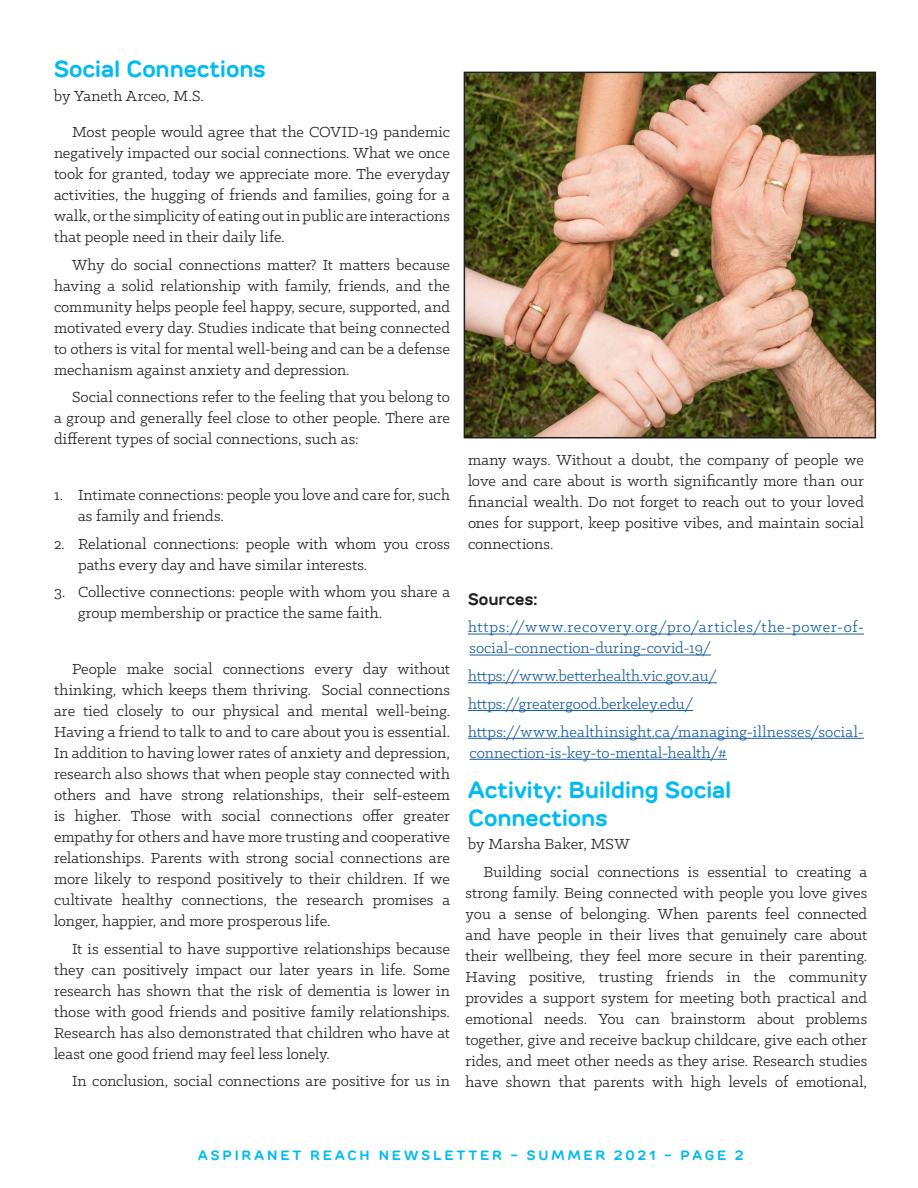
<style>
.page{position:relative;width:918px;height:1188px;background:#fff}
.page>*{position:absolute;margin:0;border:0;box-sizing:border-box;transform-origin:0 0}
.subhead{font:700 23.25px/27.8px "TT Rounds";letter-spacing:-.005em;color:#00bbf1}
.body{font:16.5px/21px "Klinic Slab";color:#231f20;text-align:justify}
.body-2{font:16.5px/21px "Klinic Slab";letter-spacing:.01em;color:#175d9e}
.body-3{font:16.5px/21px "Klinic Slab";letter-spacing:.03em;color:#175d9e}
.body-4{font:700 16.5px "TT Rounds";letter-spacing:.01em;color:#231f20}
.subhead-2{font:700 13.5px "TT Rounds";letter-spacing:.22em;color:#00bbf1}
</style>
<div class="page">
<hr style="left:468px;top:634px;width:396px;height:1px;background:#175d9e">
<hr style="left:470px;top:655px;width:241px;height:1px;background:#175d9e">
<hr style="left:468px;top:682px;width:249px;height:1px;background:#175d9e">
<hr style="left:468px;top:710px;width:225px;height:1px;background:#175d9e">
<hr style="left:468px;top:738px;width:396px;height:1px;background:#175d9e">
<hr style="left:470px;top:759px;width:257px;height:1px;background:#175d9e">
<img style="left:467px;top:75px;width:406px;height:360px">
<div style="left:464px;top:72px;width:412px;height:366px;border:2px solid #231f20"></div>
<p class="subhead" style="left:54px;top:55px;width:213px">Social Connections</p>
<p class="body" style="left:54px;top:85px;width:151px">by Yaneth Arceo, M.S.</p>
<p class="body" style="left:54px;top:121px;width:398px;text-indent:18px">Most people would agree that the COVID-19 pandemic negatively impacted our social connections. What we once took for granted, today we appreciate more. The everyday activities, the hugging of friends and families, going for a walk, or the simplicity of eating out in public are interactions that people need in their daily life.</p>
<p class="body" style="left:54px;top:253px;width:398px;text-indent:18px">Why do social connections matter? It matters because having a solid relationship with family, friends, and the community helps people feel happy, secure, supported, and motivated every day. Studies indicate that being connected to others is vital for mental well-being and can be a defense mechanism against anxiety and depression.</p>
<p class="body" style="left:54px;top:386px;width:398px;text-indent:18px">Social connections refer to the feeling that you belong to a group and generally feel close to other people. There are different types of social connections, such as:</p>
<p class="body" style="left:78px;top:484px;width:374px;text-indent:-24px">1. Intimate connections: people you love and care for, such as family and friends.</p>
<p class="body" style="left:78px;top:532px;width:373px;text-indent:-24px">2. Relational connections: people with whom you cross paths every day and have similar interests.</p>
<p class="body" style="left:78px;top:581px;width:373px;text-indent:-24px">3. Collective connections: people with whom you share a group membership or practice the same faith.</p>
<p class="body" style="left:54px;top:658px;width:398px;text-indent:18px">People make social connections every day without thinking, which keeps them thriving. Social connections are tied closely to our physical and mental well-being.<br>Having a friend to talk to and to care about you is essential.<br>In addition to having lower rates of anxiety and depression, research also shows that when people stay connected with others and have strong relationships, their self-esteem is higher. Those with social connections offer greater empathy for others and have more trusting and cooperative relationships. Parents with strong social connections are more likely to respond positively to their children. If we cultivate healthy connections, the research promises a longer, happier, and more prosperous life.</p>
<p class="body" style="left:54px;top:937px;width:398px;text-indent:18px">It is essential to have supportive relationships because they can positively impact our later years in life. Some research has shown that the risk of dementia is lower in those with good friends and positive family relationships.<br>Research has also demonstrated that children who have at least one good friend may feel less lonely.</p>
<p class="body" style="left:72px;top:1070px;width:380px">In conclusion, social connections are positive for us in</p>
<p class="body" style="left:468px;top:449px;width:398px">many ways. Without a doubt, the company of people we love and care about is worth significantly more than our financial wealth. Do not forget to reach out to your loved ones for support, keep positive vibes, and maintain social connections.</p>
<p class="body-4" style="left:468px;top:588px;width:71px">Sources:</p>
<p class="body-3" style="left:468px;top:616px;width:397px">https://www.recovery.org/pro/articles/the-power-of&shy;social-connection-during-covid-19/</p>
<p class="body-2" style="left:468px;top:665px;width:251px">https://www.betterhealth.vic.gov.au/</p>
<p class="body-2" style="left:468px;top:693px;width:227px">https://greatergood.berkeley.edu/</p>
<p class="body-2" style="left:468px;top:721px;width:397px">https://www.healthinsight.ca/managing-illnesses/social&shy;connection-is-key-to-mental-health/#</p>
<p class="subhead" style="left:468px;top:776px;width:265px">Activity: Building Social<br>Connections</p>
<p class="body" style="left:468px;top:833px;width:163px">by Marsha Baker, MSW</p>
<p class="body" style="left:465px;top:861px;width:403px;text-indent:18px">Building social connections is essential to creating a strong family. Being connected with people you love gives you a sense of belonging. When parents feel connected and have people in their lives that genuinely care about their wellbeing, they feel more secure in their parenting.<br>Having positive, trusting friends in the community provides a support system for meeting both practical and emotional needs. You can brainstorm about problems together, give and receive backup childcare, give each other rides, and meet other needs as they arise. Research studies have shown that parents with high levels of emotional,</p>
<p class="subhead-2" style="left:198px;top:1146px;width:547px">ASPIRANET REACH NEWSLETTER - SUMMER 2021 - PAGE 2</p>
</div>
